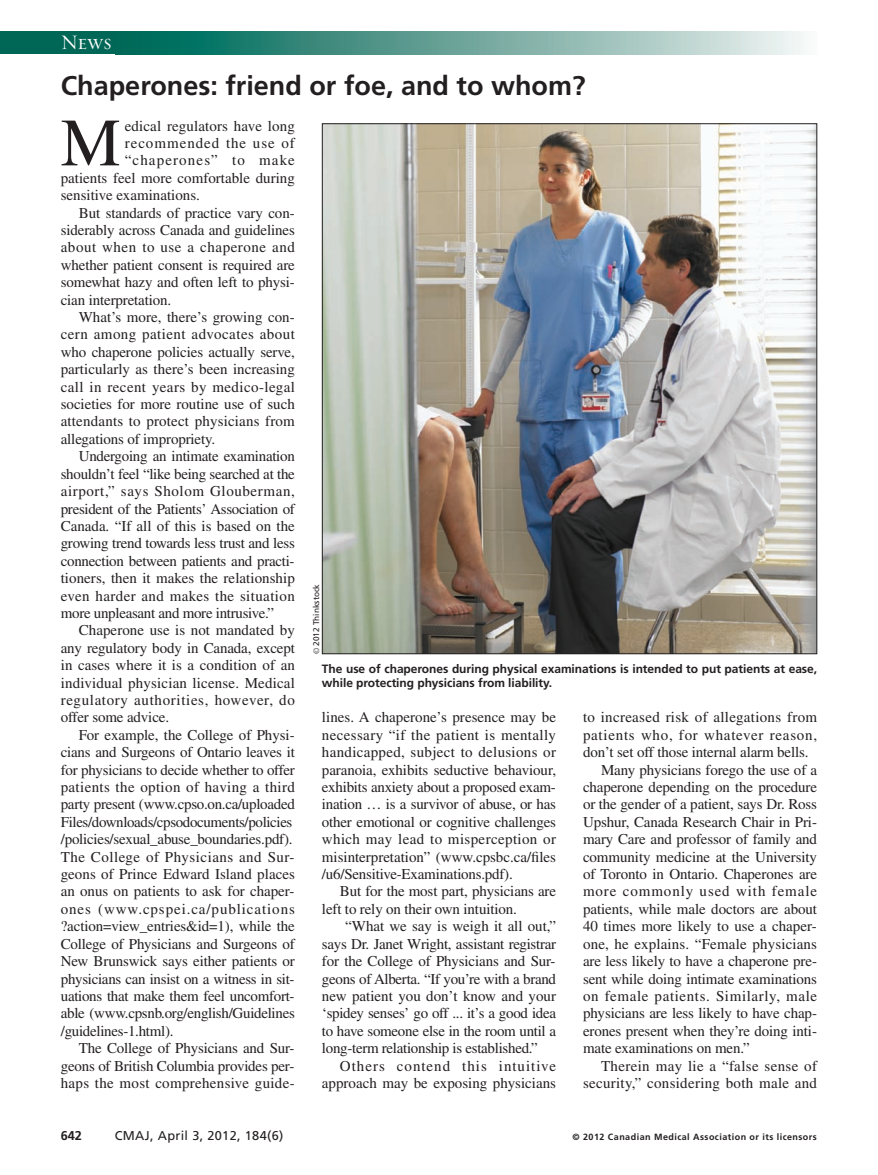
<style>
.page{position:relative;width:878px;height:1175px;background:#fff}
.page>*{position:absolute;margin:0;border:0;box-sizing:border-box;transform-origin:0 0}
.t1{font:67.5px "Times LT Std";color:#231f20}
.t2{font:700 27px "Frutiger LT Std";color:#231f20}
.t3{font:21px "Requiem Display HTF Small Caps";color:#fff}
.t4{font:15px/17.4px "Times LT Std";letter-spacing:-.01em;color:#231f20;text-align:justify}
.t5{font:15px "Times LT Std";letter-spacing:.01em;color:#231f20}
.t6{font:15px "Times LT Std";letter-spacing:.025em;color:#231f20}
.t7{font:15px "Times LT Std";letter-spacing:.02em;color:#231f20}
.t8{font:15px "Times LT Std";letter-spacing:.04em;color:#231f20}
.t9{font:15px "Times LT Std";letter-spacing:.03em;color:#231f20}
.t10{font:15px "Times LT Std";letter-spacing:.06em;color:#231f20}
.t11{font:15px "Times LT Std";letter-spacing:.045em;color:#231f20}
.t12{font:15px "Times LT Std";letter-spacing:.05em;color:#231f20}
.t13{font:15px "Times LT Std";letter-spacing:.035em;color:#231f20}
.t14{font:15px "Times LT Std";letter-spacing:.065em;color:#231f20}
.t15{font:15px "Times LT Std";letter-spacing:.075em;color:#231f20}
.t16{font:12.75px "Frutiger LT Std";letter-spacing:.025em;color:#231f20}
.t17{font:700 12.75px "Frutiger LT Std";color:#231f20}
.t18{font:700 12px/14.2px "Frutiger LT Std";letter-spacing:-.005em;color:#231f20}
.t19{font:700 9px "Frutiger LT Std";letter-spacing:.05em;color:#231f20}
.t20{font:8.25px "Frutiger LT Std";color:#231f20}
.s1{font-family:"Times"}
</style>
<div class="page">
<img style="left:324px;top:125px;width:491px;height:527px">
<div style="left:0;top:32px;width:123px;height:22px;background:#006756"></div>
<div style="left:115px;top:32px;width:702px;height:22px;background:linear-gradient(to right,#00604e,#f2f2f0)"></div>
<h3 class="t3" style="left:61px;top:30px;width:52px">News</h3>
<h2 class="t2" style="left:61px;top:75px;width:526px">Chaperones: friend or foe, and to whom?</h2>
<h1 class="t1" style="left:61px;top:119px;width:62px">M</h1>
<p class="t5" style="left:125px;top:120px;width:172px">edical regulators have long</p>
<p class="t14" style="left:125px;top:138px;width:172px">recommended the use of</p>
<p class="t15" style="left:125px;top:155px;width:172px">“chaperones” to make</p>
<p class="t4" style="left:61px;top:171px;width:236px">patients feel more comfortable during</p>
<p class="t4" style="left:61px;top:188px;width:141px">sensitive examinations.</p>
<p class="t4" style="left:79px;top:205px;width:217px">But standards of practice vary con-</p>
<p class="t4" style="left:61px;top:223px;width:236px">siderably across Canada and guidelines</p>
<p class="t13" style="left:61px;top:242px;width:236px">about when to use a chaperone and</p>
<p class="t4" style="left:61px;top:258px;width:236px">whether patient consent is required are</p>
<p class="t4" style="left:61px;top:275px;width:235px">somewhat hazy and often left to physi-</p>
<p class="t4" style="left:61px;top:292px;width:112px">cian interpretation.</p>
<p class="t4" style="left:79px;top:310px;width:217px">What’s more, there’s growing con-</p>
<p class="t9" style="left:61px;top:329px;width:236px">cern among patient advocates about</p>
<p class="t4" style="left:61px;top:345px;width:236px">who chaperone policies actually serve,</p>
<p class="t4" style="left:61px;top:362px;width:236px">particularly as there’s been increasing</p>
<p class="t6" style="left:61px;top:381px;width:235px">call in recent years by medico-legal</p>
<p class="t4" style="left:61px;top:397px;width:235px">societies for more routine use of such</p>
<p class="t5" style="left:61px;top:416px;width:235px">attendants to protect physicians from</p>
<p class="t4" style="left:61px;top:432px;width:156px">allegations of impropriety.</p>
<p class="t4" style="left:79px;top:449px;width:217px">Undergoing an intimate examination</p>
<p class="t4" style="left:61px;top:466px;width:235px">shouldn’t feel “like being searched at the</p>
<p class="t8" style="left:61px;top:486px;width:236px">airport,” says Sholom Glouberman,</p>
<p class="t4" style="left:61px;top:501px;width:235px">president of the Patients’ Association of</p>
<p class="t4" style="left:61px;top:519px;width:236px">Canada. “If all of this is based on the</p>
<p class="t4" style="left:61px;top:536px;width:235px">growing trend towards less trust and less</p>
<p class="t4" style="left:61px;top:553px;width:235px">connection between patients and practi-</p>
<p class="t4" style="left:61px;top:571px;width:236px">tioners, then it makes the relationship</p>
<p class="t6" style="left:61px;top:590px;width:236px">even harder and makes the situation</p>
<p class="t4" style="left:61px;top:606px;width:215px">more unpleasant and more intrusive.”</p>
<p class="t4" style="left:79px;top:623px;width:218px">Chaperone use is not mandated by</p>
<p class="t4" style="left:61px;top:640px;width:236px">any regulatory body in Canada, except</p>
<p class="t4" style="left:61px;top:658px;width:236px">in cases where it is a condition of an</p>
<p class="t5" style="left:61px;top:677px;width:235px">individual physician license. Medical</p>
<p class="t11" style="left:61px;top:694px;width:236px">regulatory authorities, however, do</p>
<p class="t4" style="left:61px;top:710px;width:110px">offer some advice.</p>
<p class="t4" style="left:79px;top:727px;width:217px">For example, the College of Physi-</p>
<p class="t4" style="left:61px;top:745px;width:235px">cians and Surgeons of Ontario leaves it</p>
<p class="t4" style="left:61px;top:762px;width:236px">for physicians to decide whether to offer</p>
<p class="t6" style="left:61px;top:781px;width:236px">patients the option of having a third</p>
<p class="t4" style="left:61px;top:797px;width:235px">party present (www.cpso.on.ca/uploaded</p>
<p class="t4" style="left:61px;top:814px;width:233px">Files/downloads/cpsodocuments/policies</p>
<p class="t4" style="left:61px;top:832px;width:233px">/policies/sexual_abuse_boundaries.pdf).</p>
<p class="t9" style="left:61px;top:851px;width:235px">The College of Physicians and Sur-</p>
<p class="t4" style="left:61px;top:867px;width:235px">geons of Prince Edward Island places</p>
<p class="t4" style="left:61px;top:884px;width:235px">an onus on patients to ask for chaper-</p>
<p class="t10" style="left:61px;top:903px;width:236px">ones (www.cpspei.ca/publications</p>
<p class="t4" style="left:61px;top:919px;width:236px">?action=view_entries&amp;id=1), while the</p>
<p class="t4" style="left:61px;top:936px;width:235px">College of Physicians and Surgeons of</p>
<p class="t4" style="left:61px;top:954px;width:236px">New Brunswick says either patients or</p>
<p class="t4" style="left:61px;top:971px;width:235px">physicians can insist on a witness in sit-</p>
<p class="t4" style="left:61px;top:988px;width:235px">uations that make them feel uncomfort-</p>
<p class="t4" style="left:61px;top:1006px;width:235px">able (www.cpsnb.org/english/Guidelines</p>
<p class="t4" style="left:61px;top:1023px;width:114px">/guidelines-1.html).</p>
<p class="t4" style="left:79px;top:1041px;width:217px">The College of Physicians and Sur-</p>
<p class="t4" style="left:61px;top:1058px;width:235px">geons of British Columbia provides per-</p>
<p class="t7" style="left:61px;top:1077px;width:235px">haps the most comprehensive guide-</p>
<p class="t20" style="left:313px;top:654px;width:72px;rotate:-90deg"><span class="s1">©</span> 2012 Thinkstock</p>
<p class="t18" style="left:322px;top:662px;width:496px">The use of chaperones during physical examinations is intended to put patients at ease, while protecting physicians from liability.</p>
<p class="t4" style="left:322px;top:710px;width:236px">lines. A chaperone’s presence may be necessary “if the patient is mentally handicapped, subject to delusions or paranoia, exhibits seductive behaviour, exhibits anxiety about a proposed exam&shy;ination … is a survivor of abuse, or has other emotional or cognitive challenges which may lead to misperception or misinterpretation” (www.cpsbc.ca/files /u6/Sensitive-Examinations.pdf).</p>
<p class="t4" style="left:322px;top:884px;width:236px;text-indent:18px">But for the most part, physicians are left to rely on their own intuition.</p>
<p class="t4" style="left:322px;top:919px;width:236px;text-indent:23px">“What we say is weigh it all out,” says Dr. Janet Wright, assistant registrar for the College of Physicians and Sur&shy;geons of Alberta. “If you’re with a brand new patient you don’t know and your ‘spidey senses’ go off ... it’s a good idea to have someone else in the room until a long-term relationship is established.”</p>
<p class="t4" style="left:322px;top:1058px;width:236px;text-align:right">Others contend this intuitive approach may be exposing physicians</p>
<p class="t7" style="left:583px;top:712px;width:235px">to increased risk of allegations from</p>
<p class="t12" style="left:583px;top:729px;width:235px">patients who, for whatever reason,</p>
<p class="t4" style="left:583px;top:745px;width:227px">don’t set off those internal alarm bells.</p>
<p class="t4" style="left:601px;top:762px;width:218px">Many physicians forego the use of a</p>
<p class="t4" style="left:583px;top:780px;width:236px">chaperone depending on the procedure</p>
<p class="t4" style="left:583px;top:797px;width:236px">or the gender of a patient, says Dr. Ross</p>
<p class="t4" style="left:583px;top:814px;width:235px">Upshur, Canada Research Chair in Pri-</p>
<p class="t4" style="left:583px;top:832px;width:236px">mary Care and professor of family and</p>
<p class="t4" style="left:583px;top:849px;width:236px">community medicine at the University</p>
<p class="t4" style="left:583px;top:867px;width:235px">of Toronto in Ontario. Chaperones are</p>
<p class="t10" style="left:583px;top:886px;width:236px">more commonly used with female</p>
<p class="t4" style="left:583px;top:901px;width:236px">patients, while male doctors are about</p>
<p class="t4" style="left:583px;top:919px;width:235px">40 times more likely to use a chaper-</p>
<p class="t5" style="left:583px;top:938px;width:235px">one, he explains. “Female physicians</p>
<p class="t4" style="left:583px;top:954px;width:235px">are less likely to have a chaperone pre-</p>
<p class="t4" style="left:583px;top:971px;width:236px">sent while doing intimate examinations</p>
<p class="t8" style="left:583px;top:990px;width:236px">on female patients. Similarly, male</p>
<p class="t4" style="left:583px;top:1006px;width:235px">physicians are less likely to have chap-</p>
<p class="t4" style="left:583px;top:1023px;width:235px">erones present when they’re doing inti-</p>
<p class="t4" style="left:583px;top:1041px;width:168px">mate examinations on men.”</p>
<p class="t6" style="left:601px;top:1060px;width:217px">Therein may lie a “false sense of</p>
<p class="t7" style="left:583px;top:1077px;width:236px">security,” considering both male and</p>
<p class="t17" style="left:61px;top:1130px;width:23px">642</p>
<p class="t16" style="left:115px;top:1130px;width:170px">CMAJ, April 3, 2012, 184(6)</p>
<p class="t19" style="left:572px;top:1132px;width:246px">© 2012 Canadian Medical Association or its licensors</p>
</div>
